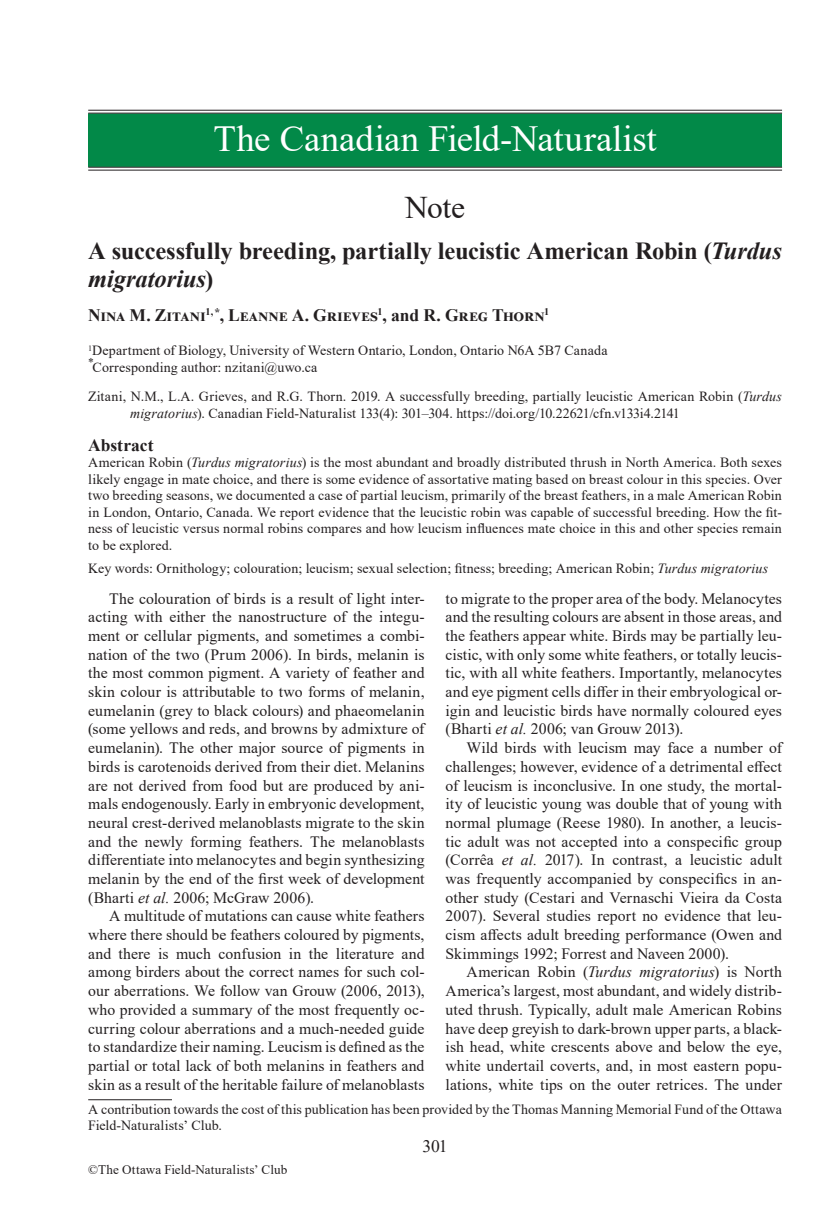
<style>
.page{position:relative;width:835px;height:1213px;background:#fff}
.page>*{position:absolute;margin:0;border:0;box-sizing:border-box;transform-origin:0 0}
.t1{font:36.75px "Times New Roman";letter-spacing:-.005em;color:#fff}
.Note_Head{font:31.5px "Times New Roman";color:#231f20}
.t2{font:700 24.5px/27.5px "Times New Roman";letter-spacing:-.01em;color:#231f20}
.Authors{font:700 17.5px "Times New Roman";letter-spacing:.04em;color:#231f20}
.Abstract_Head{font:700 17.5px "Times New Roman";color:#231f20}
.t3{font:17.5px "Times New Roman";color:#231f20}
.Body_Main{font:15.75px/18.7px "Times New Roman";letter-spacing:.005em;color:#231f20;text-align:justify}
.Abstract{font:14px/16.4px "Times New Roman";letter-spacing:.005em;color:#231f20;text-align:justify}
.Publ_Citation{font:14px/17.2px "Times New Roman";letter-spacing:.005em;color:#231f20}
.Auth_Affiliations{font:14px "Times New Roman";letter-spacing:.01em;color:#231f20}
.Keywords__Note{font:14px "Times New Roman";letter-spacing:.005em;color:#231f20}
.t4{font:13.12px "Times New Roman";letter-spacing:.01em;color:#231f20}
.s1{font-style:italic}
</style>
<div class="page">
<div style="left:88px;top:113px;width:694px;height:54px;background:#028948"></div>
<hr style="left:88px;top:110px;width:694px;height:1px;background:#231f20">
<hr style="left:88px;top:113px;width:694px;height:1px;background:#231f20">
<hr style="left:88px;top:167px;width:694px;height:1px;background:#231f20">
<hr style="left:88px;top:170px;width:694px;height:1px;background:#231f20">
<hr style="left:88px;top:1099px;width:84px;height:1px;background:#231f20">
<p class="t1" style="left:213px;top:113px;width:445px">The Canadian Field-Naturalist</p>
<p class="Note_Head" style="left:405px;top:185px;width:61px">Note</p>
<p class="t2" style="left:88px;top:237px;width:695px">A successfully breeding, partially leucistic American Robin (<span class="s1">Turdus migratorius</span>)</p>
<p class="Authors" style="left:88px;top:303px;width:462px">Nina M. Zitani<sup>1,</sup><sup>*</sup>, Leanne A. Grieves<sup>1</sup>, and R. Greg Thorn<sup>1</sup></p>
<p class="Auth_Affiliations" style="left:88px;top:341px;width:521px"><sup>1</sup>Department of Biology, University of Western Ontario, London, Ontario N6A 5B7 Canada</p>
<p class="Auth_Affiliations" style="left:88px;top:357px;width:230px"><sup>*</sup>Corresponding author: nzitani@uwo.ca</p>
<p class="Publ_Citation" style="left:130px;top:387px;width:653px;text-indent:-42px">Zitani, N.M., L.A. Grieves, and R.G. Thorn. 2019. A successfully breeding, partially leucistic American Robin (<span class="s1">Turdus migratorius</span>). Canadian Field-Naturalist 133(4): 301–304. https://doi.org/10.22621/cfn.v133i4.2141</p>
<p class="Abstract_Head" style="left:88px;top:432px;width:67px">Abstract</p>
<p class="Abstract" style="left:88px;top:454px;width:695px">American Robin (<span class="s1">Turdus migratorius</span>) is the most abundant and broadly distributed thrush in North America. Both sexes likely engage in mate choice, and there is some evidence of assortative mating based on breast colour in this species. Over two breeding seasons, we documented a case of partial leucism, primarily of the breast feathers, in a male American Robin in London, Ontario, Canada. We report evidence that the leucistic robin was capable of successful breeding. How the fit&shy;ness of leucistic versus normal robins compares and how leucism influences mate choice in this and other species remain to be explored.</p>
<p class="Keywords__Note" style="left:88px;top:558px;width:681px">Key words: Ornithology; colouration; leucism; sexual selection; fitness; breeding; American Robin; <span class="s1">Turdus migratorius</span></p>
<p class="Body_Main" style="left:88px;top:588px;width:338px;text-indent:21px">The colouration of birds is a result of light inter&shy;acting with either the nanostructure of the integu&shy;ment or cellular pigments, and sometimes a combi&shy;nation of the two (Prum 2006). In birds, melanin is the most common pigment. A variety of feather and skin colour is attributable to two forms of melanin, eumelanin (grey to black colours) and phaeomelanin (some yellows and reds, and browns by admixture of eumelanin). The other major source of pigments in birds is carotenoids derived from their diet. Melanins are not derived from food but are produced by ani&shy;mals endogenously. Early in embryonic development, neural crest-derived melanoblasts migrate to the skin and the newly forming feathers. The melanoblasts differentiate into melanocytes and begin synthesizing melanin by the end of the first week of development (Bharti <span class="s1">et al.</span> 2006; McGraw 2006).</p>
<p class="Body_Main" style="left:88px;top:906px;width:338px;text-indent:21px">A multitude of mutations can cause white feathers where there should be feathers coloured by pigments, and there is much confusion in the literature and among birders about the correct names for such col&shy;our aberrations. We follow van Grouw (2006, 2013), who provided a summary of the most frequently oc&shy;curring colour aberrations and a much-needed guide to standardize their naming. Leucism is defined as the partial or total lack of both melanins in feathers and skin as a result of the heritable failure of melanoblasts</p>
<p class="Body_Main" style="left:446px;top:588px;width:338px">to migrate to the proper area of the body. Melanocytes and the resulting colours are absent in those areas, and the feathers appear white. Birds may be partially leu&shy;cistic, with only some white feathers, or totally leucis&shy;tic, with all white feathers. Importantly, melanocytes and eye pigment cells differ in their embryological or&shy;igin and leucistic birds have normally coloured eyes (Bharti <span class="s1">et al.</span> 2006; van Grouw 2013).</p>
<p class="Body_Main" style="left:446px;top:738px;width:338px;text-indent:21px">Wild birds with leucism may face a number of challenges; however, evidence of a detrimental effect of leucism is inconclusive. In one study, the mortal&shy;ity of leucistic young was double that of young with normal plumage (Reese 1980). In another, a leucis&shy;tic adult was not accepted into a conspecific group (Corrêa <span class="s1">et al.</span> 2017). In contrast, a leucistic adult was frequently accompanied by conspecifics in an&shy;other study (Cestari and Vernaschi Vieira da Costa 2007). Several studies report no evidence that leu&shy;cism affects adult breeding performance (Owen and Skimmings 1992; Forrest and Naveen 2000).</p>
<p class="Body_Main" style="left:446px;top:962px;width:338px;text-indent:21px">American Robin (<span class="s1">Turdus migratorius</span>) is North America’s largest, most abundant, and widely distrib&shy;uted thrush. Typically, adult male American Robins have deep greyish to dark-brown upper parts, a black&shy;ish head, white crescents above and below the eye, white undertail coverts, and, in most eastern popu&shy;lations, white tips on the outer retrices. The under</p>
<p class="Abstract" style="left:88px;top:1101px;width:695px;line-height:15.8px">A contribution towards the cost of this publication has been provided by the Thomas Manning Memorial Fund of the Ottawa<br>Field-Naturalists’ Club.</p>
<p class="t4" style="left:88px;top:1161px;width:201px">©The Ottawa Field-Naturalists’ Club</p>
<p class="t3" style="left:423px;top:1133px;width:27px">301</p>
</div>
